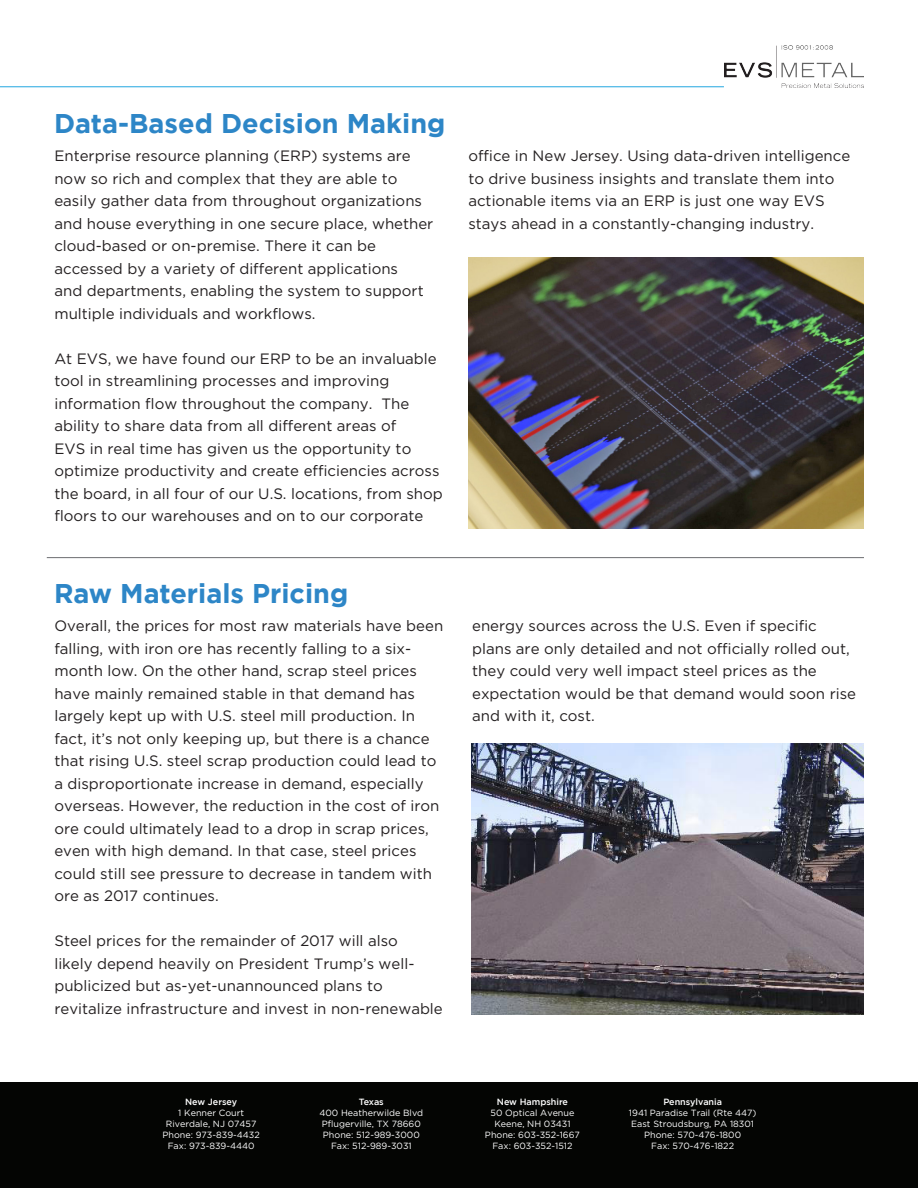
<style>
.page{position:relative;width:918px;height:1188px;background:#fff}
.page>*{position:absolute;margin:0;border:0;box-sizing:border-box;transform-origin:0 0}
.body{font:700 27px "Gotham";color:#2d86c7}
.body-2{font:15px/22.5px "Gotham";color:#231f20}
.t1{font:9px/10.8px "Gotham";color:#fff;text-align:center}
.t2{font:500 9px "Gotham";color:#fff}
</style>
<div class="page">
<div style="left:0;top:1082px;width:918px;height:106px;background:#040503"></div>
<img style="left:724px;top:45px;width:140px;height:42px">
<hr style="left:0;top:86px;width:724px;height:1px;background:#22a7e0">
<hr style="left:47px;top:557px;width:817px;height:1px;background:#6c6d70">
<img style="left:468px;top:257px;width:396px;height:271px">
<img style="left:472px;top:743px;width:392px;height:271px">
<p class="body" style="left:54px;top:108px;width:393px">Data-Based Decision Making</p>
<p class="body-2" style="left:54px;top:145px;width:380px">Enterprise resource planning (ERP) systems are now so rich and complex that they are able to easily gather data from throughout organizations and house everything in one secure place, whether cloud-based or on-premise. There it can be accessed by a variety of different applications<br>and departments, enabling the system to support multiple individuals and workflows.</p>
<p class="body-2" style="left:54px;top:347px;width:390px">At EVS, we have found our ERP to be an invaluable tool in streamlining processes and improving information flow throughout the company. The ability to share data from all different areas of<br>EVS in real time has given us the opportunity to optimize productivity and create efficiencies across the board, in all four of our U.S. locations, from shop floors to our warehouses and on to our corporate</p>
<p class="body" style="left:54px;top:578px;width:296px">Raw Materials Pricing</p>
<p class="body-2" style="left:54px;top:614px;width:390px">Overall, the prices for most raw materials have been falling, with iron ore has recently falling to a six&shy;month low. On the other hand, scrap steel prices have mainly remained stable in that demand has largely kept up with U.S. steel mill production. In fact, it’s not only keeping up, but there is a chance that rising U.S. steel scrap production could lead to a disproportionate increase in demand, especially overseas. However, the reduction in the cost of iron ore could ultimately lead to a drop in scrap prices, even with high demand. In that case, steel prices could still see pressure to decrease in tandem with ore as 2017 continues.</p>
<p class="body-2" style="left:54px;top:929px;width:390px">Steel prices for the remainder of 2017 will also<br>likely depend heavily on President Trump’s well&shy;publicized but as-yet-unannounced plans to revitalize infrastructure and invest in non-renewable</p>
<p class="body-2" style="left:468px;top:145px;width:383px">office in New Jersey. Using data-driven intelligence to drive business insights and translate them into actionable items via an ERP is just one way EVS stays ahead in a constantly-changing industry.</p>
<p class="body-2" style="left:472px;top:614px;width:385px">energy sources across the U.S. Even if specific plans are only detailed and not officially rolled out, they could very well impact steel prices as the expectation would be that demand would soon rise and with it, cost.</p>
<p class="t2" style="left:185px;top:1097px;width:54px">New Jersey</p>
<p class="t1" style="left:163px;top:1108px;width:99px">1 Kenner Court<br>Riverdale, NJ 07457<br>Phone: 973-839-4432<br>Fax: 973-839-4440</p>
<p class="t2" style="left:359px;top:1097px;width:26px">Texas</p>
<p class="t1" style="left:320px;top:1108px;width:105px">400 Heatherwilde Blvd<br>Pflugerville, TX 78660<br>Phone: 512-989-3000<br>Fax: 512-989-3031</p>
<p class="t2" style="left:497px;top:1097px;width:73px">New Hampshire</p>
<p class="t1" style="left:485px;top:1108px;width:97px">50 Optical Avenue<br>Keene, NH 03431<br>Phone: 603-352-1667<br>Fax: 603-352-1512</p>
<p class="t2" style="left:663px;top:1097px;width:60px">Pennsylvania</p>
<p class="t1" style="left:629px;top:1108px;width:129px">1941 Paradise Trail (Rte 447)<br>East Stroudsburg, PA 18301<br>Phone: 570-476-1800<br>Fax: 570-476-1822</p>
</div>
